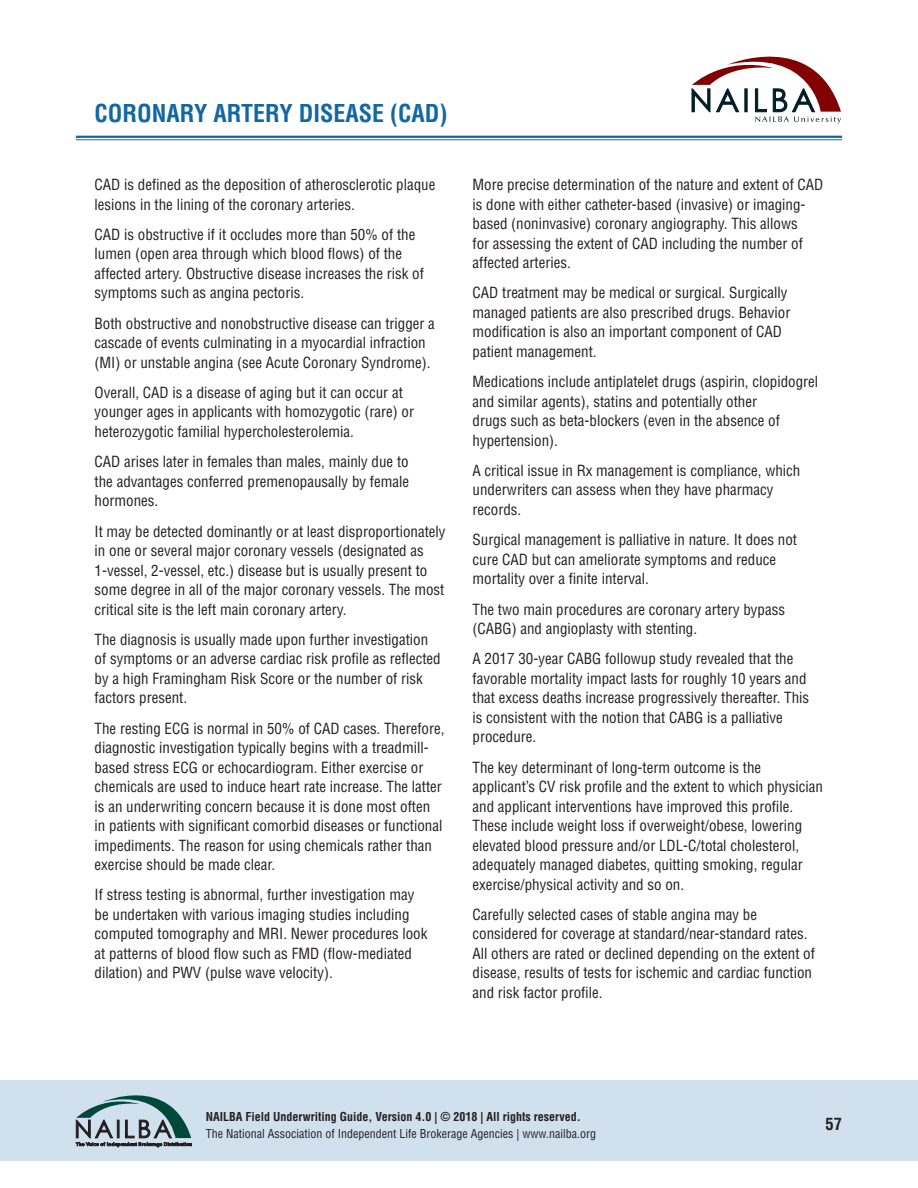
<style>
.page{position:relative;width:918px;height:1188px;background:#fff}
.page>*{position:absolute;margin:0;border:0;box-sizing:border-box;transform-origin:0 0}
.t1{font:700 condensed 24px "Helvetica LT Std";color:#1367a4}
.t2{font:700 condensed 16.5px "Helvetica LT Std";color:#231f20}
.Text{font:condensed 15px/19.5px "Helvetica LT Std";color:#231f20}
.t3{font:condensed 12px "Helvetica LT Std";color:#231f20}
.t4{font:700 condensed 12px "Helvetica LT Std";color:#231f20}
</style>
<div class="page">
<div style="left:0;top:1080px;width:918px;height:81px;background:#d1e0ed"></div>
<svg style="left:76px;top:1095px;width:116px;height:52px"></svg>
<svg style="left:692px;top:57px;width:149px;height:67px"></svg>
<hr style="left:76px;top:136px;width:766px;height:2px;background:#1367a4">
<hr style="left:76px;top:139px;width:766px;height:1px;background:#1367a4">
<p class="t1" style="left:95px;top:98px;width:354px">CORONARY ARTERY DISEASE (CAD)</p>
<p class="Text" style="left:95px;top:175px;width:342px">CAD is defined as the deposition of atherosclerotic plaque lesions in the lining of the coronary arteries.</p>
<p class="Text" style="left:95px;top:225px;width:331px">CAD is obstructive if it occludes more than 50% of the lumen (open area through which blood flows) of the affected artery. Obstructive disease increases the risk of symptoms such as angina pectoris.</p>
<p class="Text" style="left:95px;top:313px;width:342px">Both obstructive and nonobstructive disease can trigger a cascade of events culminating in a myocardial infraction (MI) or unstable angina (see Acute Coronary Syndrome).</p>
<p class="Text" style="left:95px;top:383px;width:321px">Overall, CAD is a disease of aging but it can occur at younger ages in applicants with homozygotic (rare) or heterozygotic familial hypercholesterolemia.</p>
<p class="Text" style="left:95px;top:452px;width:316px;text-align:justify">CAD arises later in females than males, mainly due to the advantages conferred premenopausally by female hormones.</p>
<p class="Text" style="left:95px;top:521px;width:352px">It may be detected dominantly or at least disproportionately in one or several major coronary vessels (designated as 1-vessel, 2-vessel, etc.) disease but is usually present to some degree in all of the major coronary vessels. The most critical site is the left main coronary artery.</p>
<p class="Text" style="left:95px;top:630px;width:348px">The diagnosis is usually made upon further investigation of symptoms or an adverse cardiac risk profile as reflected by a high Framingham Risk Score or the number of risk factors present.</p>
<p class="Text" style="left:95px;top:718px;width:351px">The resting ECG is normal in 50% of CAD cases. Therefore, diagnostic investigation typically begins with a treadmill&shy;based stress ECG or echocardiogram. Either exercise or chemicals are used to induce heart rate increase. The latter is an underwriting concern because it is done most often in patients with significant comorbid diseases or functional impediments. The reason for using chemicals rather than exercise should be made clear.</p>
<p class="Text" style="left:95px;top:885px;width:334px">If stress testing is abnormal, further investigation may be undertaken with various imaging studies including computed tomography and MRI. Newer procedures look at patterns of blood flow such as FMD (flow-mediated dilation) and PWV (pulse wave velocity).</p>
<p class="Text" style="left:473px;top:175px;width:352px">More precise determination of the nature and extent of CAD is done with either catheter-based (invasive) or imaging&shy;based (noninvasive) coronary angiography. This allows<br>for assessing the extent of CAD including the number of affected arteries.</p>
<p class="Text" style="left:473px;top:283px;width:319px">CAD treatment may be medical or surgical. Surgically managed patients are also prescribed drugs. Behavior modification is also an important component of CAD patient management.</p>
<p class="Text" style="left:473px;top:372px;width:347px">Medications include antiplatelet drugs (aspirin, clopidogrel and similar agents), statins and potentially other<br>drugs such as beta-blockers (even in the absence of hypertension).</p>
<p class="Text" style="left:473px;top:461px;width:329px">A critical issue in Rx management is compliance, which underwriters can assess when they have pharmacy records.</p>
<p class="Text" style="left:473px;top:530px;width:326px">Surgical management is palliative in nature. It does not cure CAD but can ameliorate symptoms and reduce mortality over a finite interval.</p>
<p class="Text" style="left:473px;top:599px;width:314px">The two main procedures are coronary artery bypass (CABG) and angioplasty with stenting.</p>
<p class="Text" style="left:473px;top:649px;width:338px">A 2017 30-year CABG followup study revealed that the favorable mortality impact lasts for roughly 10 years and that excess deaths increase progressively thereafter. This is consistent with the notion that CABG is a palliative procedure.</p>
<p class="Text" style="left:473px;top:757px;width:352px">The key determinant of long-term outcome is the applicant’s CV risk profile and the extent to which physician and applicant interventions have improved this profile.<br>These include weight loss if overweight/obese, lowering elevated blood pressure and/or LDL-C/total cholesterol, adequately managed diabetes, quitting smoking, regular exercise/physical activity and so on.</p>
<p class="Text" style="left:473px;top:905px;width:344px">Carefully selected cases of stable angina may be considered for coverage at standard/near-standard rates.<br>All others are rated or declined depending on the extent of disease, results of tests for ischemic and cardiac function and risk factor profile.</p>
<p class="t4" style="left:206px;top:1109px;width:376px">NAILBA Field Underwriting Guide, Version 4.0 | © 2018 | All rights reserved.</p>
<p class="t3" style="left:206px;top:1126px;width:392px">The National Association of Independent Life Brokerage Agencies | www.nailba.org</p>
<p class="t2" style="left:826px;top:1114px;width:18px">57</p>
</div>
